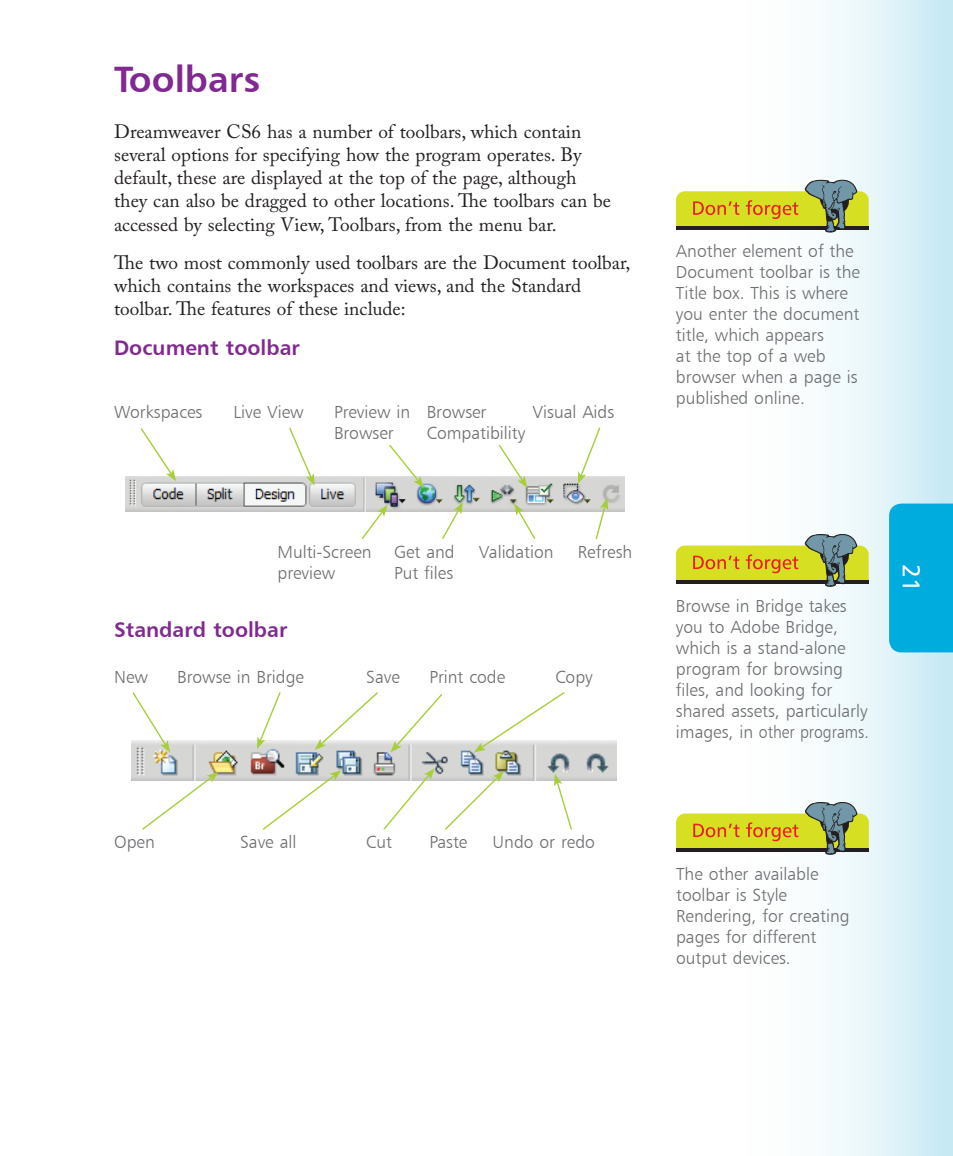
<style>
.page{position:relative;width:953px;height:1156px;background:#fff}
.page>*{position:absolute;margin:0;border:0;box-sizing:border-box;transform-origin:0 0}
.Heading{font:36.75px "Humanist 777 BT Bold B";color:#802990}
.t1{font:24.5px "Humanist 777 BT Roman B";color:#fff}
.Heading_2{font:21px "Humanist 777 BT Bold B";color:#802990}
.Body_text{font:19.25px/23.1px "Adobe Caslon Pro";color:#231f20}
.Icontext{font:17.5px/21px "Humanist 777 BT Light B";color:#6c6d70}
</style>
<div class="page">
<div style="left:664px;top:0;width:288px;height:1156px;background:linear-gradient(to right,#fff,#d4eef6)"></div>
<div style="left:889px;top:504px;width:63px;height:148px;background:#00acdd"></div>
<img style="left:125px;top:477px;width:499px;height:34px">
<img style="left:132px;top:740px;width:484px;height:40px">
<svg style="left:141px;top:772px;width:77px;height:58px"></svg>
<svg style="left:261px;top:770px;width:80px;height:60px"></svg>
<svg style="left:382px;top:768px;width:53px;height:62px"></svg>
<svg style="left:443px;top:771px;width:61px;height:59px"></svg>
<svg style="left:554px;top:774px;width:19px;height:56px"></svg>
<svg style="left:388px;top:444px;width:36px;height:44px"></svg>
<svg style="left:288px;top:427px;width:26px;height:59px"></svg>
<svg style="left:139px;top:428px;width:37px;height:53px"></svg>
<svg style="left:578px;top:427px;width:23px;height:57px"></svg>
<svg style="left:131px;top:692px;width:39px;height:60px"></svg>
<svg style="left:314px;top:692px;width:65px;height:58px"></svg>
<svg style="left:390px;top:694px;width:53px;height:58px"></svg>
<svg style="left:474px;top:692px;width:91px;height:60px"></svg>
<svg style="left:257px;top:692px;width:25px;height:57px"></svg>
<svg style="left:360px;top:505px;width:27px;height:34px"></svg>
<svg style="left:441px;top:502px;width:22px;height:37px"></svg>
<svg style="left:514px;top:503px;width:22px;height:36px"></svg>
<svg style="left:594px;top:498px;width:14px;height:41px"></svg>
<svg style="left:497px;top:445px;width:30px;height:43px"></svg>
<svg style="left:676px;top:802px;width:192px;height:53px"></svg>
<svg style="left:676px;top:534px;width:192px;height:53px"></svg>
<svg style="left:676px;top:180px;width:192px;height:52px"></svg>
<p class="Heading" style="left:114px;top:56px;width:148px">Toolbars</p>
<p class="Body_text" style="left:114px;top:120px;width:498px">Dreamweaver CS6 has a number of toolbars, which contain several options for specifying how the program operates. By default, these are displayed at the top of the page, although they can also be dragged to other locations. The toolbars can be accessed by selecting View, Toolbars, from the menu bar.</p>
<p class="Body_text" style="left:114px;top:250px;width:517px">The two most commonly used toolbars are the Document toolbar, which contains the workspaces and views, and the Standard toolbar. The features of these include:</p>
<p class="Heading_2" style="left:114px;top:334px;width:187px">Document toolbar</p>
<p class="Icontext" style="left:114px;top:401px;width:90px">Workspaces</p>
<p class="Icontext" style="left:233px;top:401px;width:72px">Live View</p>
<p class="Icontext" style="left:334px;top:401px;width:78px">Preview in</p>
<p class="Icontext" style="left:532px;top:401px;width:83px">Visual Aids</p>
<p class="Icontext" style="left:334px;top:422px;width:61px">Browser</p>
<p class="Icontext" style="left:427px;top:401px;width:100px">Browser<br>Compatibility</p>
<p class="Icontext" style="left:277px;top:541px;width:96px">Multi-Screen</p>
<p class="Icontext" style="left:479px;top:541px;width:76px">Validation</p>
<p class="Icontext" style="left:578px;top:541px;width:56px">Refresh</p>
<p class="Icontext" style="left:277px;top:562px;width:59px">preview</p>
<p class="Icontext" style="left:394px;top:541px;width:62px">Get and<br>Put files</p>
<p class="Heading_2" style="left:114px;top:616px;width:175px">Standard toolbar</p>
<p class="Icontext" style="left:114px;top:666px;width:35px">New</p>
<p class="Icontext" style="left:177px;top:666px;width:128px">Browse in Bridge</p>
<p class="Icontext" style="left:366px;top:666px;width:35px">Save</p>
<p class="Icontext" style="left:429px;top:666px;width:77px">Print code</p>
<p class="Icontext" style="left:555px;top:666px;width:39px">Copy</p>
<p class="Icontext" style="left:114px;top:831px;width:42px">Open</p>
<p class="Icontext" style="left:240px;top:831px;width:58px">Save all</p>
<p class="Icontext" style="left:366px;top:831px;width:27px">Cut</p>
<p class="Icontext" style="left:429px;top:831px;width:40px">Paste</p>
<p class="Icontext" style="left:492px;top:831px;width:104px">Undo or redo</p>
<p class="Icontext" style="left:676px;top:240px;width:186px">Another element of the<br>Document toolbar is the<br>Title box. This is where you enter the document title, which appears<br>at the top of a web browser when a page is published online.</p>
<p class="Icontext" style="left:676px;top:595px;width:194px">Browse in Bridge takes you to Adobe Bridge, which is a stand-alone program for browsing files, and looking for shared assets, particularly images, in other programs.</p>
<h2 class="t1" style="left:926px;top:564px;width:30px;rotate:90deg">21</h2>
<p class="Icontext" style="left:676px;top:863px;width:175px">The other available toolbar is Style<br>Rendering, for creating pages for different output devices.</p>
</div>
